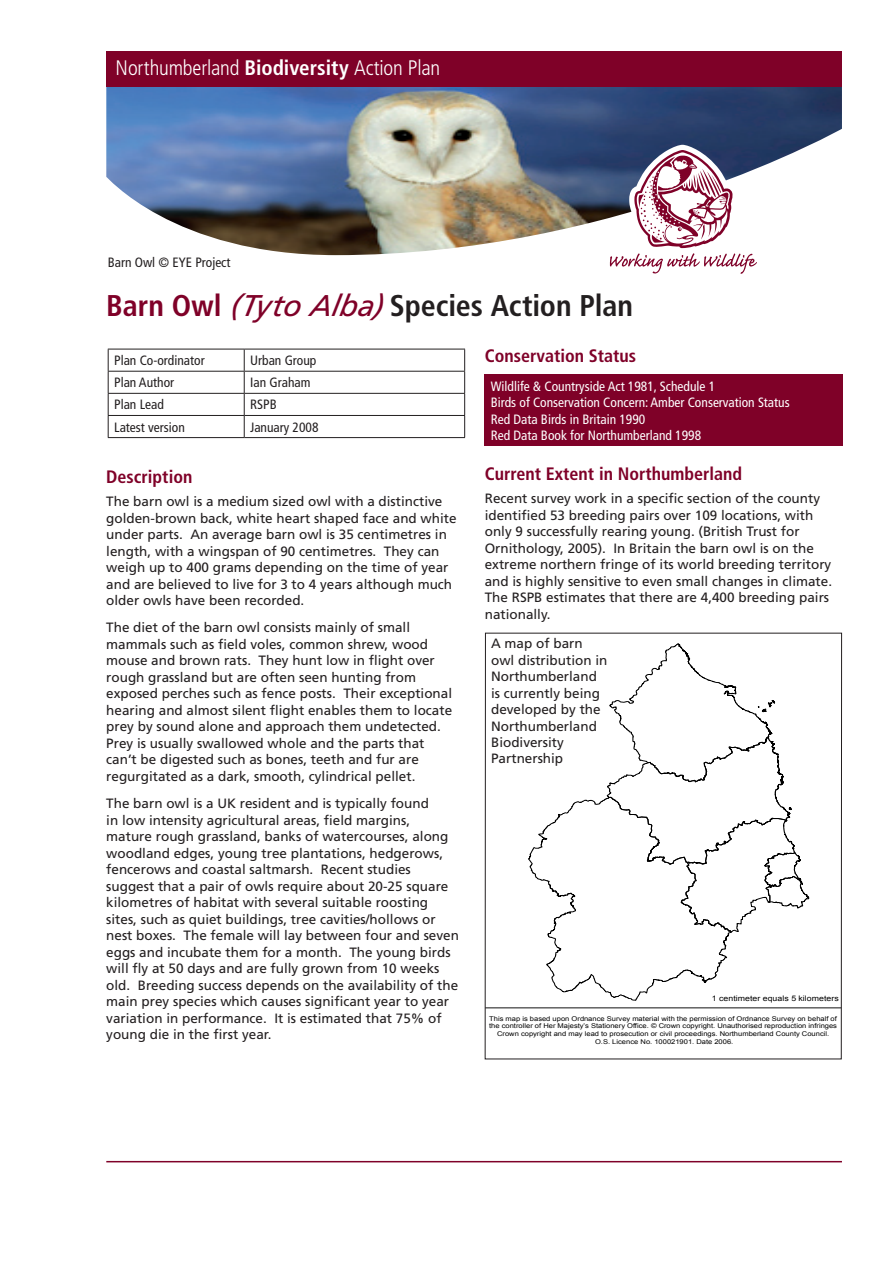
<style>
.page{position:relative;width:893px;height:1263px;background:#fff}
.page>*{position:absolute;margin:0;border:0;box-sizing:border-box;transform-origin:0 0}
.t1{font:700 condensed 30px "Frutiger LT";letter-spacing:-.005em;color:#231f20}
.t2{font:300 condensed 21px "Frutiger LT";letter-spacing:-.01em;color:#fff}
.t3{font:700 condensed 18px "Frutiger LT";color:#7f0128}
.t4{font:13.5px/16.5px "Frutiger LT";color:#231f20}
.t5{font:condensed 13.5px/16.5px "Frutiger LT";color:#fff}
.t6{font:condensed 13.5px "Frutiger LT";color:#231f20}
.t7{font:7.65px "Arial";color:#000;scale:1.15 1}
.t8{font:6.6px/7.6px "Arial";letter-spacing:.005em;color:#000;text-align:center;scale:1.15 1}
.s1{font-weight:700}
.s2{color:#7f0128}
.s3{font-weight:400;font-style:italic;font-stretch:normal;color:#7f0128}
</style>
<div class="page">
<hr style="left:106px;top:1161px;width:736px;height:1px;background:#7f0128">
<svg style="left:108px;top:349px;width:357px;height:88px"></svg>
<hr style="left:108px;top:437px;width:136px;height:1px;background:#231f20">
<hr style="left:244px;top:437px;width:221px;height:1px;background:#231f20">
<div style="left:485px;top:375px;width:358px;height:71px;background:#7f0128"></div>
<img style="left:106px;top:87px;width:736px;height:168px">
<svg style="left:487px;top:643px;width:353px;height:365px"></svg>
<div style="left:712px;top:994px;width:127px;height:9px;background:#fff"></div>
<div style="left:485px;top:633px;width:357px;height:426px;border:1px solid #231f20"></div>
<div style="left:106px;top:51px;width:736px;height:36px;background:#7f0128"></div>
<svg style="left:610px;top:145px;width:147px;height:129px"></svg>
<h2 class="t2" style="left:116px;top:56px;width:326px">Northumberland <span class="s1">Biodiversity</span> Action Plan</h2>
<p class="t6" style="left:108px;top:255px;width:124px">Barn Owl © EYE Project</p>
<h1 class="t1" style="left:106px;top:288px;width:528px"><span class="s2">Barn Owl</span> <span class="s3">(Tyto Alba)</span> Species Action Plan</h1>
<p class="t6" style="left:114px;top:353px;width:92px">Plan Co-ordinator</p>
<p class="t6" style="left:250px;top:353px;width:68px">Urban Group</p>
<p class="t6" style="left:114px;top:375px;width:62px">Plan Author</p>
<p class="t6" style="left:250px;top:375px;width:62px">Ian Graham</p>
<p class="t6" style="left:114px;top:397px;width:51px">Plan Lead</p>
<p class="t6" style="left:250px;top:397px;width:28px">RSPB</p>
<p class="t6" style="left:114px;top:419px;width:72px">Latest version</p>
<p class="t6" style="left:250px;top:419px;width:70px">January 2008</p>
<h3 class="t3" style="left:106px;top:466px;width:88px">Description</h3>
<p class="t4" style="left:106px;top:493px;width:352px">The barn owl is a medium sized owl with a distinctive golden-brown back, white heart shaped face and white under parts. An average barn owl is 35 centimetres in length, with a wingspan of 90 centimetres. They can weigh up to 400 grams depending on the time of year and are believed to live for 3 to 4 years although much older owls have been recorded.</p>
<p class="t4" style="left:106px;top:620px;width:347px">The diet of the barn owl consists mainly of small mammals such as field voles, common shrew, wood mouse and brown rats. They hunt low in flight over rough grassland but are often seen hunting from exposed perches such as fence posts. Their exceptional hearing and almost silent flight enables them to locate prey by sound alone and approach them undetected.<br>Prey is usually swallowed whole and the parts that can’t be digested such as bones, teeth and fur are regurgitated as a dark, smooth, cylindrical pellet.</p>
<p class="t4" style="left:106px;top:795px;width:354px">The barn owl is a UK resident and is typically found<br>in low intensity agricultural areas, field margins, mature rough grassland, banks of watercourses, along woodland edges, young tree plantations, hedgerows, fencerows and coastal saltmarsh. Recent studies suggest that a pair of owls require about 20-25 square kilometres of habitat with several suitable roosting sites, such as quiet buildings, tree cavities/hollows or nest boxes. The female will lay between four and seven eggs and incubate them for a month. The young birds will fly at 50 days and are fully grown from 10 weeks old. Breeding success depends on the availability of the main prey species which causes significant year to year variation in performance. It is estimated that 75% of young die in the first year.</p>
<h3 class="t3" style="left:485px;top:345px;width:153px">Conservation Status</h3>
<p class="t5" style="left:491px;top:378px;width:300px">Wildlife &amp; Countryside Act 1981, Schedule 1<br>Birds of Conservation Concern: Amber Conservation Status Red Data Birds in Britain 1990<br>Red Data Book for Northumberland 1998</p>
<h3 class="t3" style="left:485px;top:463px;width:259px">Current Extent in Northumberland</h3>
<p class="t4" style="left:485px;top:490px;width:349px">Recent survey work in a specific section of the county identified 53 breeding pairs over 109 locations, with only 9 successfully rearing young. (British Trust for Ornithology, 2005). In Britain the barn owl is on the extreme northern fringe of its world breeding territory and is highly sensitive to even small changes in climate.<br>The RSPB estimates that there are 4,400 breeding pairs nationally.</p>
<p class="t4" style="left:491px;top:635px;width:118px">A map of barn owl distribution in<br>Northumberland is currently being developed by the<br>Northumberland<br>Biodiversity<br>Partnership</p>
<p class="t7" style="left:712px;top:993px;width:112px">1 centimeter equals 5 kilometers</p>
<p class="t8" style="left:489px;top:1015px;width:304px">This map is based upon Ordnance Survey material with the permission of Ordnance Survey on behalf of the controller of Her Majesty’s Stationery Office. © Crown copyright. Unauthorised reproduction infringes Crown copyright and may lead to prosecution or civil proceedings. Northumberland County Council.<br>O.S. Licence No. 100021901. Date 2006.</p>
</div>
